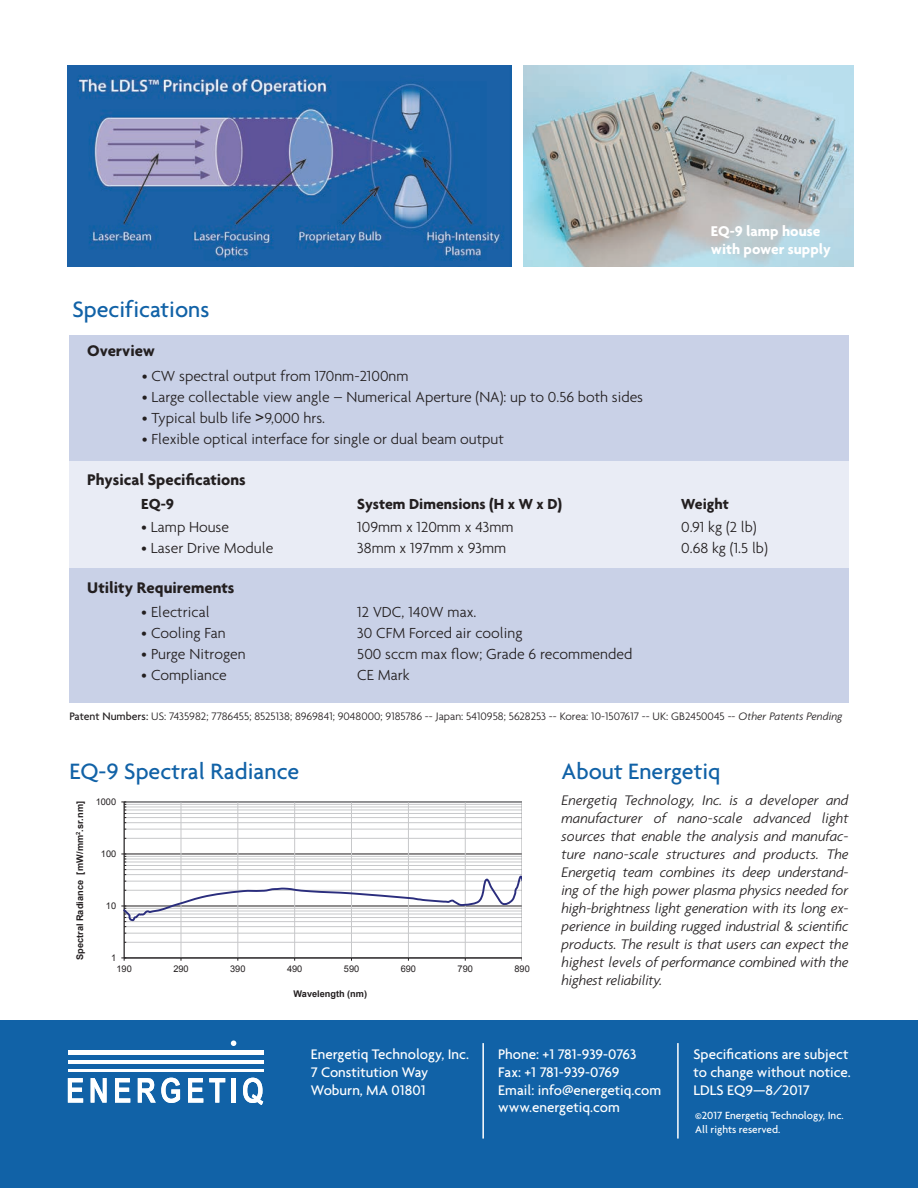
<style>
.page{position:relative;width:918px;height:1188px;background:#fff}
.page>*{position:absolute;margin:0;border:0;box-sizing:border-box;transform-origin:0 0}
.t1{font:500 24px "Agenda";color:#1162a7}
.t2{font:700 16.65px "Agenda";color:#231f20}
.t3{font:300 15.75px "Agenda";color:#231f20}
.t4{font:700 15.75px "Agenda";color:#231f20}
.t5{font:700 15.3px/17.5px "Agenda";color:#fff}
.t6{font:italic 300 15px/18px "Agenda";letter-spacing:-.015em;color:#231f20;text-align:justify}
.t7{font:500 15px/18px "Agenda";color:#fff}
.t8{font:300 11.7px "Agenda";color:#231f20}
.t9{font:500 11.25px/13.5px "Agenda";color:#fff}
.t10{font:700 9.15px "Arial";letter-spacing:.005em;color:#231f20}
.t11{font:9.15px "Arial";color:#231f20}
.s1{font-family:"Arial";font-weight:400}
.s2{font-weight:500}
.s3{font-style:italic}
</style>
<div class="page">
<div style="left:0;top:1020px;width:918px;height:168px;background:#1162a7"></div>
<svg style="left:231px;top:1040px;width:5px;height:6px"></svg>
<svg style="left:68px;top:1078px;width:15px;height:25px"></svg>
<svg style="left:91px;top:1078px;width:16px;height:25px"></svg>
<svg style="left:115px;top:1078px;width:15px;height:25px"></svg>
<svg style="left:138px;top:1078px;width:42px;height:25px"></svg>
<svg style="left:188px;top:1078px;width:15px;height:25px"></svg>
<svg style="left:209px;top:1078px;width:16px;height:25px"></svg>
<hr style="left:232px;top:1078px;width:4px;height:25px;background:#fff">
<svg style="left:243px;top:1078px;width:20px;height:27px"></svg>
<hr style="left:68px;top:1069px;width:196px;height:3px;background:#fff">
<hr style="left:68px;top:1060px;width:196px;height:4px;background:#fff">
<hr style="left:68px;top:1051px;width:196px;height:4px;background:#fff">
<hr style="left:482px;top:1043px;width:2px;height:96px;background:#fff">
<hr style="left:677px;top:1043px;width:2px;height:96px;background:#fff">
<div style="left:69px;top:335px;width:780px;height:368px;background:#c9d1e7"></div>
<div style="left:69px;top:461px;width:780px;height:107px;background:#e9ecf5"></div>
<img style="left:523px;top:66px;width:330px;height:201px">
<hr style="left:124px;top:942px;width:398px;height:1px;background:#c7c8ca">
<hr style="left:124px;top:933px;width:398px;height:1px;background:#c7c8ca">
<hr style="left:124px;top:838px;width:398px;height:1px;background:#c7c8ca">
<hr style="left:124px;top:829px;width:398px;height:1px;background:#c7c8ca">
<hr style="left:124px;top:822px;width:398px;height:1px;background:#c7c8ca">
<hr style="left:124px;top:817px;width:398px;height:1px;background:#c7c8ca">
<hr style="left:124px;top:813px;width:398px;height:1px;background:#c7c8ca">
<hr style="left:124px;top:810px;width:398px;height:1px;background:#c7c8ca">
<hr style="left:124px;top:807px;width:398px;height:1px;background:#c7c8ca">
<hr style="left:124px;top:804px;width:398px;height:1px;background:#c7c8ca">
<hr style="left:181px;top:802px;width:1px;height:156px;background:#c7c8ca">
<hr style="left:238px;top:802px;width:1px;height:156px;background:#c7c8ca">
<hr style="left:294px;top:802px;width:1px;height:156px;background:#c7c8ca">
<hr style="left:351px;top:802px;width:1px;height:156px;background:#c7c8ca">
<hr style="left:408px;top:802px;width:1px;height:156px;background:#c7c8ca">
<hr style="left:465px;top:802px;width:1px;height:156px;background:#c7c8ca">
<div style="left:124px;top:802px;width:398px;height:156px;border:1px solid #939598"></div>
<hr style="left:124px;top:802px;width:1px;height:156px;background:#231f20">
<svg style="left:121px;top:802px;width:5px;height:21px"></svg>
<hr style="left:124px;top:958px;width:398px;height:1px;background:#231f20">
<svg style="left:121px;top:854px;width:401px;height:73px"></svg>
<img style="left:68px;top:66px;width:444px;height:201px">
<h1 class="t1" style="left:72px;top:295px;width:139px">Specifications</h1>
<p class="t2" style="left:87px;top:341px;width:69px">Overview</p>
<p class="t3" style="left:142px;top:367px;width:268px">• CW spectral output from 170nm-2100nm</p>
<p class="t3" style="left:142px;top:388px;width:503px">• Large collectable view angle – Numerical Aperture (NA): up to 0.56 both sides</p>
<p class="t3" style="left:142px;top:409px;width:185px">• Typical bulb life <span class="s1">&gt;</span>9,000 hrs.</p>
<p class="t3" style="left:142px;top:430px;width:364px">• Flexible optical interface for single or dual beam output</p>
<p class="t5" style="left:711px;top:222px;width:122px">EQ-9 lamp house with power supply</p>
<p class="t2" style="left:87px;top:470px;width:160px">Physical Specifications</p>
<p class="t4" style="left:141px;top:495px;width:34px">EQ-9</p>
<p class="t4" style="left:357px;top:495px;width:206px">System Dimensions (H x W x D)</p>
<p class="t4" style="left:681px;top:495px;width:49px">Weight</p>
<p class="t3" style="left:141px;top:518px;width:89px">• Lamp House</p>
<p class="t3" style="left:357px;top:518px;width:158px">109mm x 120mm x 43mm</p>
<p class="t3" style="left:681px;top:518px;width:77px">0.91 kg (2 lb)</p>
<p class="t3" style="left:141px;top:539px;width:134px">• Laser Drive Module</p>
<p class="t3" style="left:357px;top:539px;width:150px">38mm x 197mm x 93mm</p>
<p class="t3" style="left:681px;top:539px;width:88px">0.68 kg (1.5 lb)</p>
<p class="t2" style="left:87px;top:578px;width:149px">Utility Requirements</p>
<p class="t3" style="left:141px;top:603px;width:70px">• Electrical</p>
<p class="t3" style="left:357px;top:603px;width:121px">12 VDC, 140W max.</p>
<p class="t3" style="left:141px;top:624px;width:86px">• Cooling Fan</p>
<p class="t3" style="left:357px;top:624px;width:167px">30 CFM Forced air cooling</p>
<p class="t3" style="left:141px;top:645px;width:106px">• Purge Nitrogen</p>
<p class="t3" style="left:357px;top:645px;width:277px">500 sccm max flow; Grade 6 recommended</p>
<p class="t3" style="left:141px;top:666px;width:87px">• Compliance</p>
<p class="t3" style="left:357px;top:666px;width:54px">CE Mark</p>
<p class="t8" style="left:69px;top:709px;width:775px"><span class="s2">Patent Numbers:</span> US: 7435982; 7786455; 8525138; 8969841; 9048000; 9185786 -- Japan: 5410958; 5628253 -- Korea: 10-1507617 -- UK: GB2450045 -- <span class="s3">Other Patents Pending</span></p>
<h1 class="t1" style="left:69px;top:757px;width:231px">EQ-9 Spectral Radiance</h1>
<p class="t10" style="left:74px;top:960px;width:160px;rotate:-90deg">Spectral Radiance [ mW/mm<sup>2</sup>.sr.nm]</p>
<p class="t11" style="left:96px;top:796px;width:22px">1000</p>
<p class="t11" style="left:101px;top:848px;width:17px">100</p>
<p class="t11" style="left:106px;top:900px;width:12px">10</p>
<p class="t11" style="left:111px;top:952px;width:7px">1</p>
<p class="t11" style="left:116px;top:963px;width:17px">190</p>
<p class="t11" style="left:173px;top:963px;width:17px">290</p>
<p class="t11" style="left:230px;top:963px;width:17px">390</p>
<p class="t11" style="left:287px;top:963px;width:17px">490</p>
<p class="t11" style="left:344px;top:963px;width:17px">590</p>
<p class="t11" style="left:401px;top:963px;width:17px">690</p>
<p class="t11" style="left:458px;top:963px;width:17px">790</p>
<p class="t11" style="left:514px;top:963px;width:17px">890</p>
<p class="t10" style="left:294px;top:988px;width:75px">Wavelength (nm)</p>
<h1 class="t1" style="left:562px;top:757px;width:160px">About Energetiq</h1>
<p class="t6" style="left:562px;top:790px;width:288px">Energetiq Technology, Inc. is a developer and manufacturer of nano-scale advanced light sources that enable the analysis and manufac&shy;ture nano-scale structures and products. The Energetiq team combines its deep understand&shy;ing of the high power plasma physics needed for high-brightness light generation with its long ex&shy;perience in building rugged industrial &amp; scientific products. The result is that users can expect the highest levels of performance combined with the highest reliability.</p>
<p class="t7" style="left:311px;top:1045px;width:160px">Energetiq Technology, Inc.<br>7 Constitution Way<br>Woburn, MA 01801</p>
<p class="t7" style="left:693px;top:1045px;width:159px">Specifications are subject to change without notice.<br>LDLS EQ9—8/2017</p>
<p class="t9" style="left:695px;top:1108px;width:150px">©2017 Energetiq Technology, Inc.<br>All rights reserved.</p>
<p class="t7" style="left:498px;top:1045px;width:164px">Phone: +1 781-939-0763<br>Fax: +1 781-939-0769<br>Email: info@energetiq.com</p>
<p class="t7" style="left:498px;top:1097px;width:123px">www.energetiq.com</p>
</div>
